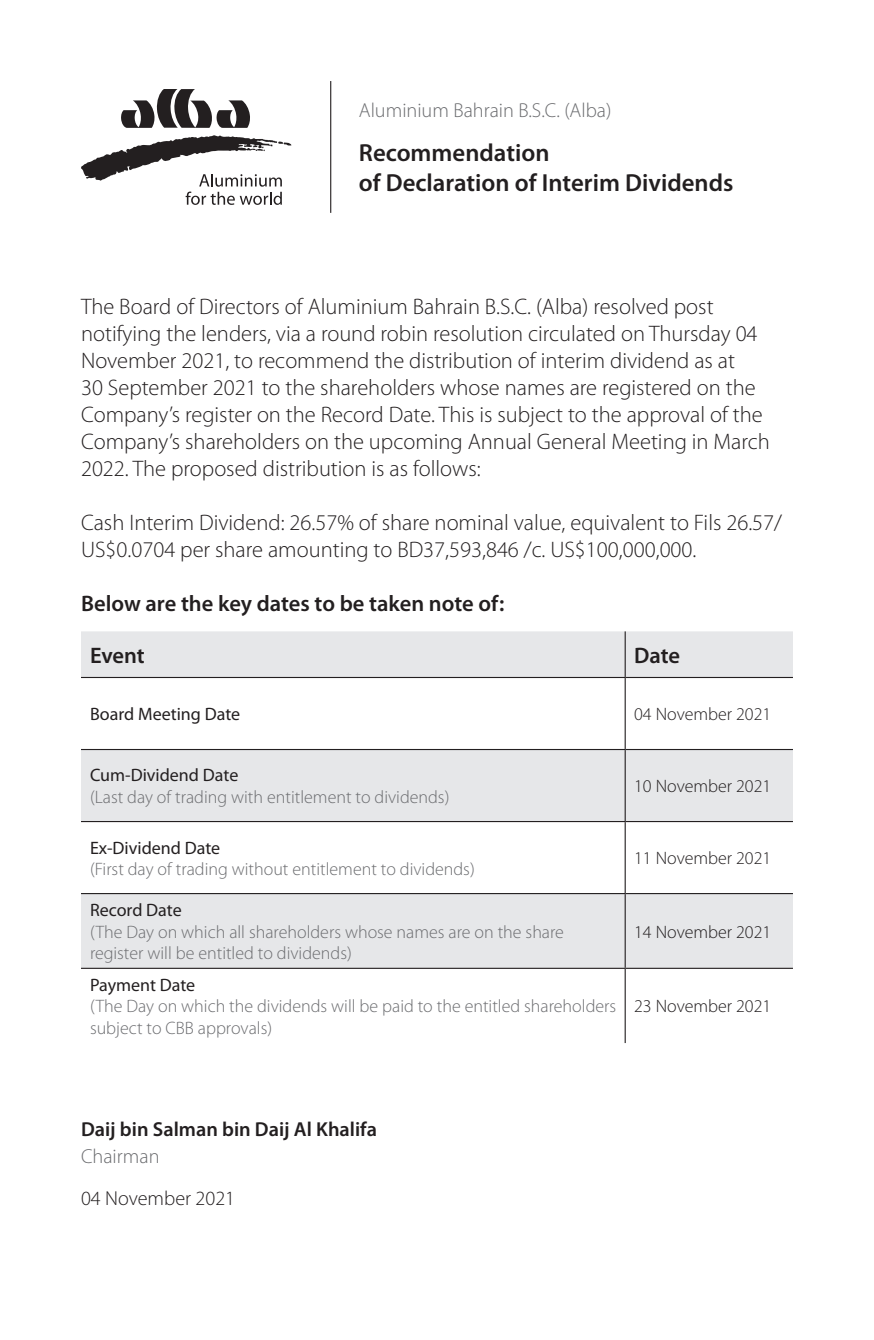
<style>
.page{position:relative;width:874px;height:1340px;background:#fff}
.page>*{position:absolute;margin:0;border:0;box-sizing:border-box;transform-origin:0 0}
.t1{font:600 24.75px "Myriad Pro";color:#231f20}
.t2{font:300 22.5px/27px "Myriad Pro";color:#231f20}
.t3{font:600 22.5px "Myriad Pro";color:#231f20}
.t4{font:300 20.25px "Myriad Pro";color:#6c6d70}
.t5{font:600 20.25px "Myriad Pro";color:#231f20}
.t6{font:300 20.25px "Myriad Pro";color:#231f20}
.t7{font:300 18px/21.6px "Myriad Pro";color:#6c6d70}
.t8{font:300 18px "Myriad Pro";color:#231f20}
.t9{font:18px "Myriad Pro";color:#231f20}
</style>
<div class="page">
<svg style="left:121px;top:89px;width:129px;height:39px"></svg>
<svg style="left:81px;top:135px;width:210px;height:70px"></svg>
<hr style="left:330px;top:81px;width:1px;height:132px;background:#231f20">
<svg style="left:81px;top:631px;width:712px;height:336px;fill:#e6e7e9"></svg>
<hr style="left:624px;top:631px;width:2px;height:46px;background:#231f20">
<hr style="left:81px;top:677px;width:544px;height:1px;background:#231f20">
<hr style="left:625px;top:677px;width:168px;height:1px;background:#231f20">
<hr style="left:624px;top:678px;width:2px;height:71px;background:#231f20">
<hr style="left:81px;top:749px;width:544px;height:1px;background:#231f20">
<hr style="left:625px;top:749px;width:168px;height:1px;background:#231f20">
<hr style="left:624px;top:750px;width:2px;height:71px;background:#231f20">
<hr style="left:81px;top:821px;width:544px;height:1px;background:#231f20">
<hr style="left:625px;top:821px;width:168px;height:1px;background:#231f20">
<hr style="left:624px;top:822px;width:2px;height:71px;background:#231f20">
<hr style="left:81px;top:893px;width:544px;height:1px;background:#231f20">
<hr style="left:625px;top:893px;width:168px;height:1px;background:#231f20">
<hr style="left:624px;top:894px;width:2px;height:73px;background:#231f20">
<hr style="left:81px;top:967px;width:544px;height:1px;background:#231f20">
<hr style="left:625px;top:967px;width:168px;height:1px;background:#231f20">
<hr style="left:624px;top:968px;width:2px;height:75px;background:#231f20">
<p class="t4" style="left:359px;top:98px;width:254px">Aluminium Bahrain (.C.S.B A l b a (</p>
<p class="t1" style="left:359px;top:137px;width:192px">Recommendation</p>
<p class="t1" style="left:359px;top:167px;width:376px">of Declaration of Interim Dividends</p>
<p class="t2" style="left:81px;top:292px;width:690px">The Board of Directors of Aluminium Bahrain (.C.S.B Alba) resolved post notifying the lenders, via a round robin resolution circulated on Thursday 04<br>November 2021, to recommend the distribution of interim dividend as at<br>30 September 2021 to the shareholders whose names are registered on the Companys’ register on the Record Date. This is subject to the approval of the Companys’ shareholders on the upcoming Annual General Meeting in March 2022. The proposed distribution is as follows:</p>
<p class="t2" style="left:81px;top:508px;width:702px">Cash Interim Dividend: 26.57% of share nominal value, equivalent to Fils 26.57/<br>US$0.0704 per share amounting to BD37,593,846 .c/ US$100,000,000.</p>
<p class="t3" style="left:81px;top:589px;width:425px">Below are the key dates to be taken note of:</p>
<p class="t3" style="left:90px;top:641px;width:56px">Event</p>
<p class="t9" style="left:90px;top:703px;width:152px">Board Meeting Date</p>
<p class="t3" style="left:634px;top:641px;width:48px">Date</p>
<p class="t8" style="left:634px;top:703px;width:139px">04 November 2021</p>
<p class="t9" style="left:90px;top:764px;width:150px">Cum-Dividend Date</p>
<p class="t8" style="left:634px;top:775px;width:139px">10 November 2021</p>
<p class="t7" style="left:90px;top:786px;width:361px">(Last day of trading with entitlement to dividends)</p>
<p class="t9" style="left:90px;top:836px;width:132px">Ex-Dividend Date</p>
<p class="t8" style="left:634px;top:847px;width:139px">11 November 2021</p>
<p class="t7" style="left:90px;top:858px;width:386px">(First day of trading without entitlement to dividends)</p>
<p class="t9" style="left:90px;top:899px;width:93px">Record Date</p>
<p class="t7" style="left:90px;top:920px;width:475px">(The Day on which all shareholders whose names are on the share register will be entitled to dividends(</p>
<p class="t8" style="left:634px;top:920px;width:139px">14 November 2021</p>
<p class="t9" style="left:90px;top:973px;width:107px">Payment Date</p>
<p class="t7" style="left:90px;top:995px;width:528px">(The Day on which the dividends will be paid to the entitled shareholders subject to CBB approvals(</p>
<p class="t8" style="left:634px;top:995px;width:139px">23 November 2021</p>
<p class="t5" style="left:81px;top:1115px;width:297px">Daij bin Salman bin Daij Al Khalifa</p>
<p class="t4" style="left:81px;top:1144px;width:80px">Chairman</p>
<p class="t6" style="left:81px;top:1185px;width:156px">04 November 2021</p>
</div>
